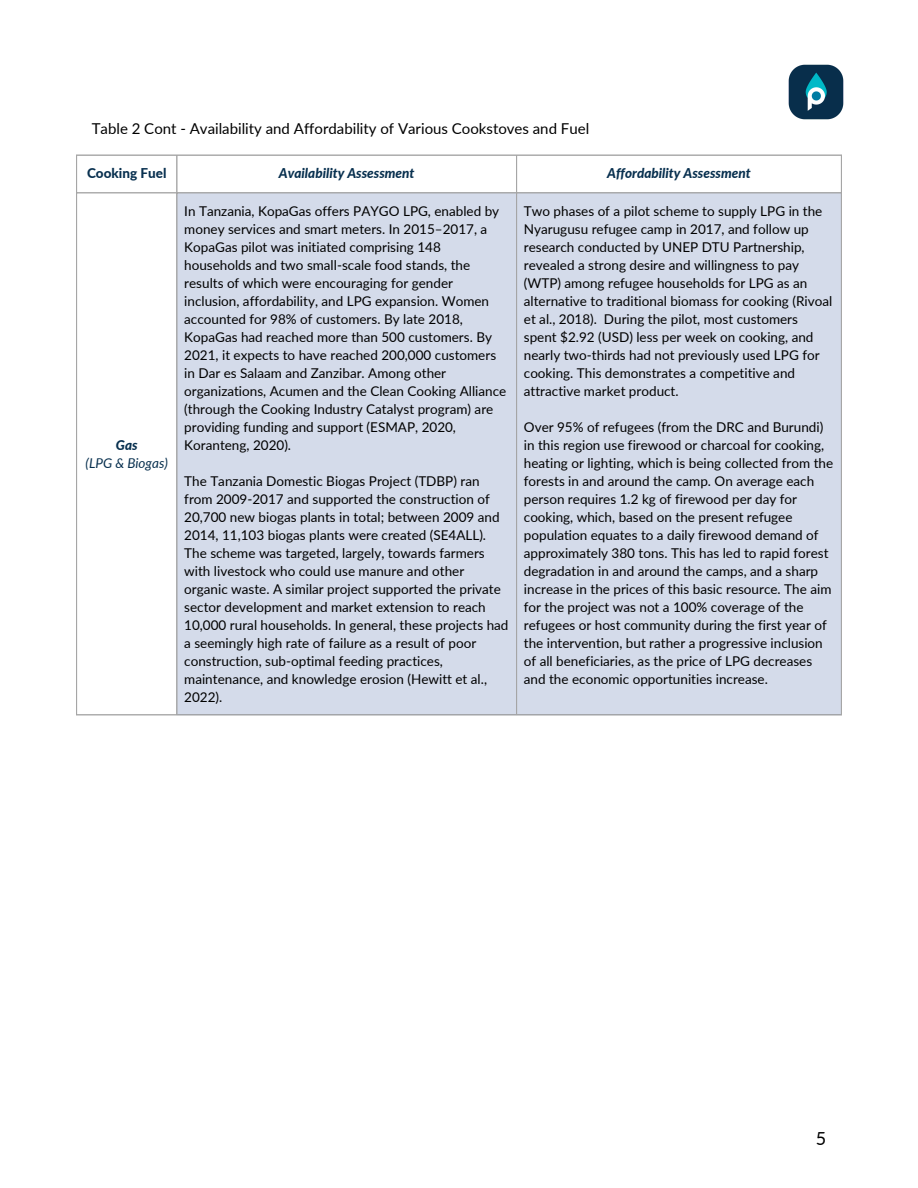
<style>
.page{position:relative;width:918px;height:1188px;background:#fff}
.page>*{position:absolute;margin:0;border:0;box-sizing:border-box;transform-origin:0 0}
.t1{font:18px "Lato";color:#000}
.t2{font:15px "Lato";color:#000}
.t3{font:13.5px/18px "Lato";color:#000}
.t4{font:italic 800 13.5px "Lato";color:#08304f}
.t5{font:italic 13.5px "Lato";color:#08304f}
.t6{font:800 13.5px "Lato";color:#08304f}
</style>
<div class="page">
<img style="left:788px;top:64px;width:56px;height:56px">
<div style="left:178px;top:193px;width:663px;height:521px;background:#d4dbea"></div>
<hr style="left:76px;top:156px;width:1px;height:558px;background:#a6a6a6">
<hr style="left:176px;top:156px;width:2px;height:558px;background:#a6a6a6">
<hr style="left:516px;top:156px;width:1px;height:558px;background:#a6a6a6">
<hr style="left:841px;top:156px;width:1px;height:558px;background:#a6a6a6">
<hr style="left:76px;top:154px;width:766px;height:2px;background:#a6a6a6">
<hr style="left:76px;top:192px;width:766px;height:1px;background:#a6a6a6">
<hr style="left:76px;top:714px;width:766px;height:1px;background:#a6a6a6">
<p class="t2" style="left:92px;top:119px;width:499px">Table 2 Cont - Availability and Affordability of Various Cookstoves and Fuel</p>
<p class="t6" style="left:87px;top:165px;width:81px">Cooking Fuel</p>
<p class="t4" style="left:279px;top:165px;width:137px">Availability Assessment</p>
<p class="t4" style="left:607px;top:165px;width:145px">Affordability Assessment</p>
<p class="t4" style="left:116px;top:437px;width:23px">Gas</p>
<p class="t5" style="left:86px;top:455px;width:84px">(LPG &amp; Biogas)</p>
<p class="t3" style="left:184px;top:202px;width:324px">In Tanzania, KopaGas offers PAYGO LPG, enabled by money services and smart meters. In 2015–2017, a KopaGas pilot was initiated comprising 148 households and two small-scale food stands, the results of which were encouraging for gender inclusion, affordability, and LPG expansion. Women accounted for 98% of customers. By late 2018, KopaGas had reached more than 500 customers. By 2021, it expects to have reached 200,000 customers in Dar es Salaam and Zanzibar. Among other organizations, Acumen and the Clean Cooking Alliance (through the Cooking Industry Catalyst program) are providing funding and support (ESMAP, 2020, Koranteng, 2020).</p>
<p class="t3" style="left:184px;top:472px;width:326px">The Tanzania Domestic Biogas Project (TDBP) ran from 2009-2017 and supported the construction of 20,700 new biogas plants in total; between 2009 and 2014, 11,103 biogas plants were created (SE4ALL).<br>The scheme was targeted, largely, towards farmers with livestock who could use manure and other organic waste. A similar project supported the private sector development and market extension to reach 10,000 rural households. In general, these projects had a seemingly high rate of failure as a result of poor construction, sub-optimal feeding practices, maintenance, and knowledge erosion (Hewitt et al., 2022).</p>
<p class="t3" style="left:524px;top:202px;width:310px">Two phases of a pilot scheme to supply LPG in the Nyarugusu refugee camp in 2017, and follow up research conducted by UNEP DTU Partnership, revealed a strong desire and willingness to pay (WTP) among refugee households for LPG as an alternative to traditional biomass for cooking (Rivoal et al., 2018). During the pilot, most customers spent $2.92 (USD) less per week on cooking, and nearly two-thirds had not previously used LPG for cooking. This demonstrates a competitive and attractive market product.</p>
<p class="t3" style="left:524px;top:418px;width:311px">Over 95% of refugees (from the DRC and Burundi) in this region use firewood or charcoal for cooking, heating or lighting, which is being collected from the forests in and around the camp. On average each person requires 1.2 kg of firewood per day for cooking, which, based on the present refugee population equates to a daily firewood demand of approximately 380 tons. This has led to rapid forest degradation in and around the camps, and a sharp increase in the prices of this basic resource. The aim for the project was not a 100% coverage of the refugees or host community during the first year of the intervention, but rather a progressive inclusion of all beneficiaries, as the price of LPG decreases and the economic opportunities increase.</p>
<h1 class="t1" style="left:816px;top:1128px;width:12px">5</h1>
</div>
